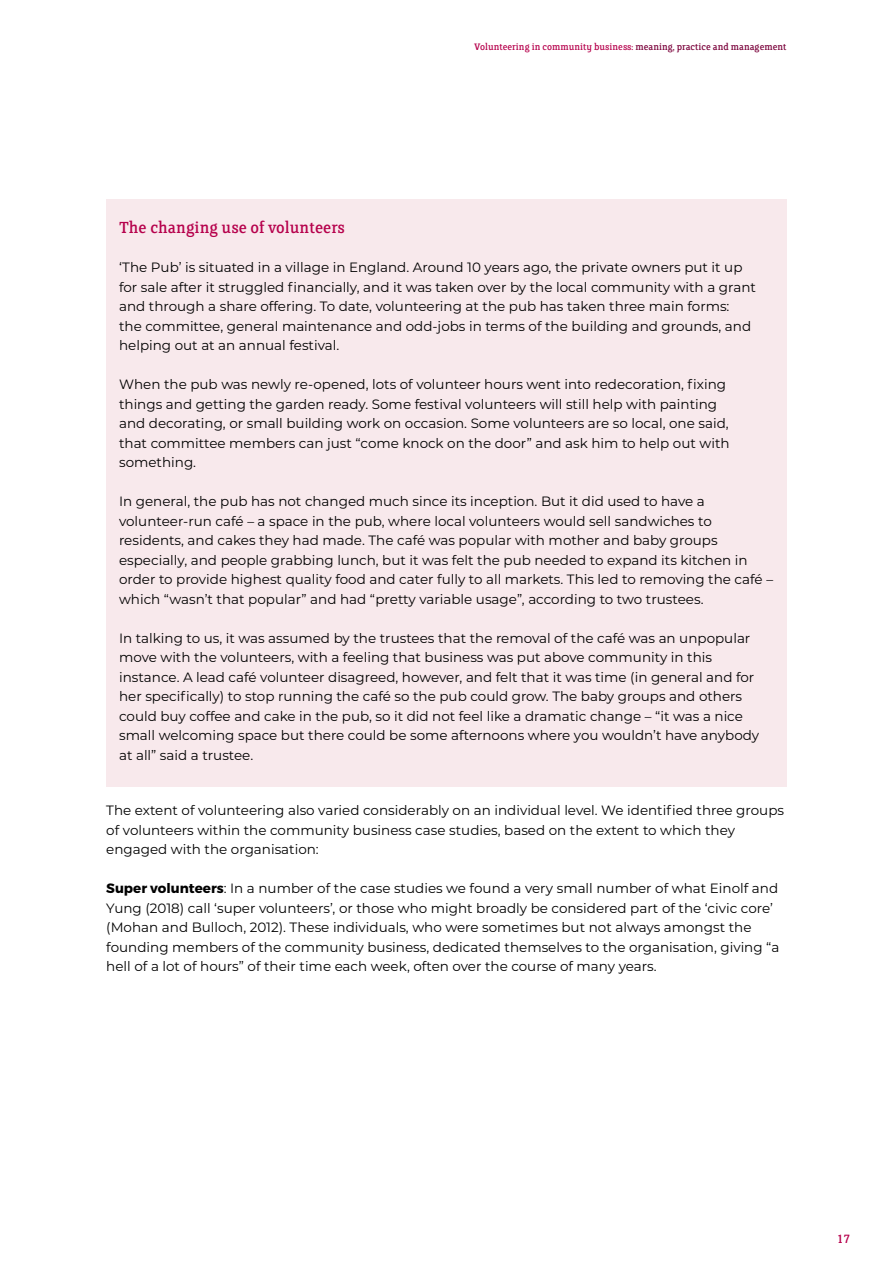
<style>
.page{position:relative;width:893px;height:1263px;background:#fff}
.page>*{position:absolute;margin:0;border:0;box-sizing:border-box;transform-origin:0 0}
.t1{font:18px "FS Clerkenwell";color:#b6014c}
.t2{font:13.5px/19.5px "Montserrat";color:#000}
.t3{font:13.5px "FS Clerkenwell";color:#b6014c}
.t4{font:10.5px "FS Clerkenwell";color:#b6014c}
.s1{color:#7a003a}
.s2{font-weight:700}
</style>
<div class="page">
<div style="left:106px;top:199px;width:681px;height:588px;background:#f8e9ec"></div>
<p class="t4" style="left:474px;top:42px;width:314px">Volunteering in community business: <span class="s1">meaning, practice and management</span></p>
<h1 class="t1" style="left:119px;top:219px;width:227px">The changing use of volunteers</h1>
<p class="t2" style="left:119px;top:257px;width:638px">‘The Pub’ is situated in a village in England. Around 10 years ago, the private owners put it up for sale after it struggled financially, and it was taken over by the local community with a grant and through a share offering. To date, volunteering at the pub has taken three main forms:<br>the committee, general maintenance and odd-jobs in terms of the building and grounds, and helping out at an annual festival.</p>
<p class="t2" style="left:119px;top:374px;width:612px">When the pub was newly re-opened, lots of volunteer hours went into redecoration, fixing things and getting the garden ready. Some festival volunteers will still help with painting and decorating, or small building work on occasion. Some volunteers are so local, one said, that committee members can just “come knock on the door” and ask him to help out with something.</p>
<p class="t2" style="left:119px;top:491px;width:655px">In general, the pub has not changed much since its inception. But it did used to have a volunteer-run café – a space in the pub, where local volunteers would sell sandwiches to residents, and cakes they had made. The café was popular with mother and baby groups especially, and people grabbing lunch, but it was felt the pub needed to expand its kitchen in order to provide highest quality food and cater fully to all markets. This led to removing the café – which “wasn’t that popular” and had “pretty variable usage”, according to two trustees.</p>
<p class="t2" style="left:119px;top:627px;width:642px">In talking to us, it was assumed by the trustees that the removal of the café was an unpopular move with the volunteers, with a feeling that business was put above community in this instance. A lead café volunteer disagreed, however, and felt that it was time (in general and for her specifically) to stop running the café so the pub could grow. The baby groups and others could buy coffee and cake in the pub, so it did not feel like a dramatic change – “it was a nice small welcoming space but there could be some afternoons where you wouldn’t have anybody at all” said a trustee.</p>
<p class="t2" style="left:106px;top:800px;width:679px">The extent of volunteering also varied considerably on an individual level. We identified three groups of volunteers within the community business case studies, based on the extent to which they engaged with the organisation:</p>
<p class="t2" style="left:106px;top:878px;width:674px"><span class="s2">Super volunteers</span>: In a number of the case studies we found a very small number of what Einolf and Yung (2018) call ‘super volunteers’, or those who might broadly be considered part of the ‘civic core’ (Mohan and Bulloch, 2012). These individuals, who were sometimes but not always amongst the founding members of the community business, dedicated themselves to the organisation, giving “a hell of a lot of hours” of their time each week, often over the course of many years.</p>
<p class="t3" style="left:837px;top:1232px;width:15px">17</p>
</div>
